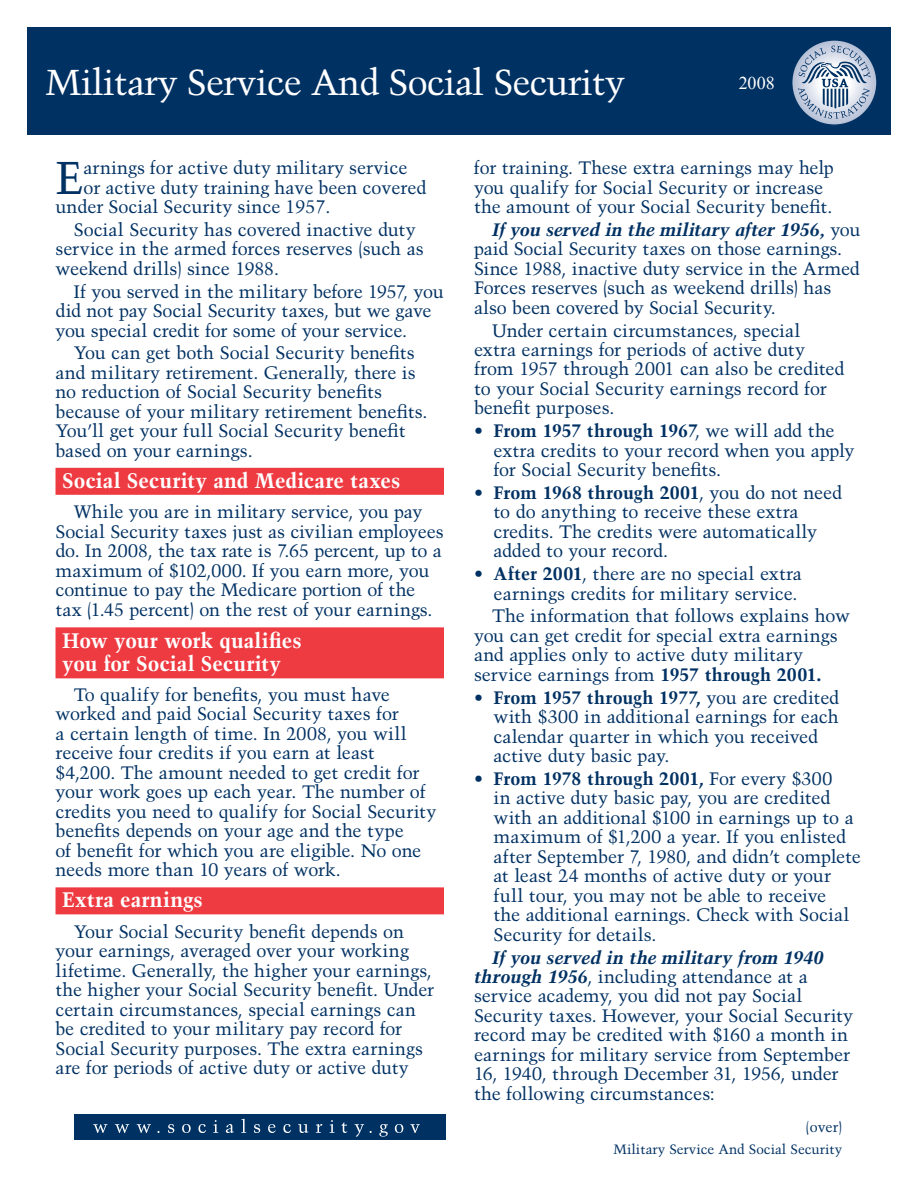
<style>
.page{position:relative;width:918px;height:1188px;background:#fff}
.page>*{position:absolute;margin:0;border:0;box-sizing:border-box;transform-origin:0 0}
.Intro_Paragraph{font:45.9px "Trump Mediaeval";color:#003163}
.t1{font:36px "Trump Mediaeval";letter-spacing:-.025em;color:#fff}
.Header1_1line{font:700 21px "Trump Mediaeval";letter-spacing:.005em;color:#fff}
.Header1_2lines{font:700 21px/22.5px "Trump Mediaeval";letter-spacing:-.005em;color:#fff}
.paragraph_format{font:18px/19.5px "Trump Mediaeval";letter-spacing:-.005em;color:#003163}
._1st_bullet{font:18px/19.5px "Trump Mediaeval";letter-spacing:-.005em;color:#003163}
.Intro_Paragraph-2{font:18px "Trump Mediaeval";color:#003163}
.t2{font:18px "Times New Roman";color:#fff}
.t3{font:14.25px "Trump Mediaeval";color:#003163}
.t4{font:13.5px "Trump Mediaeval";color:#003163}
.s1{font-weight:700;font-style:italic}
.s2{font-weight:700}
</style>
<div class="page">
<div style="left:27px;top:27px;width:864px;height:108px;background:#003163"></div>
<div style="left:56px;top:468px;width:388px;height:27px;background:#ee3a41"></div>
<div style="left:56px;top:627px;width:388px;height:51px;background:#ee3a41"></div>
<div style="left:56px;top:887px;width:388px;height:27px;background:#ee3a41"></div>
<svg style="left:792px;top:40px;width:85px;height:85px"></svg>
<svg style="left:798px;top:46px;width:73px;height:73px;background:#9eafc5"></svg>
<div style="left:74px;top:1115px;width:372px;height:25px;background:#003163"></div>
<svg style="left:93px;top:1119px;width:327px;height:18px"></svg>
<p class="t1" style="left:46px;top:60px;width:581px">Military Service And Social Security</p>
<p class="t2" style="left:739px;top:71px;width:37px">2008</p>
<p class="Intro_Paragraph" style="left:56px;top:150px;width:30px">E</p>
<p class="Intro_Paragraph-2" style="left:84px;top:157px;width:325px">arnings for active duty military service</p>
<p class="Intro_Paragraph-2" style="left:84px;top:176px;width:345px">or active duty training have been covered</p>
<p class="Intro_Paragraph-2" style="left:56px;top:196px;width:277px">under Social Security since 1957.</p>
<p class="paragraph_format" style="left:56px;top:220px;width:370px;text-indent:18px">Social Security has covered inactive duty service in the armed forces reserves (such as weekend drills) since 1988.</p>
<p class="paragraph_format" style="left:56px;top:281px;width:390px;text-indent:18px">If you served in the military before 1957, you did not pay Social Security taxes, but we gave you special credit for some of your service.</p>
<p class="paragraph_format" style="left:56px;top:343px;width:374px;text-indent:18px">You can get both Social Security benefits and military retirement. Generally, there is no reduction of Social Security benefits because of your military retirement benefits.<br>You’ll get your full Social Security benefit based on your earnings.</p>
<p class="Header1_1line" style="left:62px;top:467px;width:340px">Social Security and Medicare taxes</p>
<p class="paragraph_format" style="left:56px;top:502px;width:390px;text-indent:18px">While you are in military service, you pay Social Security taxes just as civilian employees do. In 2008, the tax rate is 7.65 percent, up to a maximum of $102,000. If you earn more, you continue to pay the Medicare portion of the tax (1.45 percent) on the rest of your earnings.</p>
<p class="Header1_2lines" style="left:62px;top:629px;width:241px">How your work qualifies you for Social Security</p>
<p class="paragraph_format" style="left:56px;top:685px;width:383px;text-indent:18px">To qualify for benefits, you must have worked and paid Social Security taxes for<br>a certain length of time. In 2008, you will receive four credits if you earn at least $4,200. The amount needed to get credit for your work goes up each year. The number of credits you need to qualify for Social Security benefits depends on your age and the type<br>of benefit for which you are eligible. No one needs more than 10 years of work.</p>
<p class="Header1_1line" style="left:62px;top:887px;width:142px">Extra earnings</p>
<p class="paragraph_format" style="left:56px;top:921px;width:380px;text-indent:18px">Your Social Security benefit depends on your earnings, averaged over your working lifetime. Generally, the higher your earnings, the higher your Social Security benefit. Under certain circumstances, special earnings can be credited to your military pay record for Social Security purposes. The extra earnings are for periods of active duty or active duty</p>
<p class="paragraph_format" style="left:474px;top:158px;width:361px">for training. These extra earnings may help you qualify for Social Security or increase the amount of your Social Security benefit.</p>
<p class="paragraph_format" style="left:474px;top:220px;width:388px;text-indent:18px"><span class="s1">If you served in the military after 1956,</span> you paid Social Security taxes on those earnings.<br>Since 1988, inactive duty service in the Armed Forces reserves (such as weekend drills) has also been covered by Social Security.</p>
<p class="paragraph_format" style="left:474px;top:320px;width:372px;text-indent:18px">Under certain circumstances, special extra earnings for periods of active duty from 1957 through 2001 can also be credited to your Social Security earnings record for benefit purposes.</p>
<p class="_1st_bullet" style="left:493px;top:421px;width:363px;text-indent:-19px"><span class="s2">• From 1957 through 1967</span>, we will add the extra credits to your record when you apply for Social Security benefits.</p>
<p class="_1st_bullet" style="left:493px;top:483px;width:350px;text-indent:-19px"><span class="s2">• From 1968 through 2001</span>, you do not need to do anything to receive these extra credits. The credits were automatically added to your record.</p>
<p class="_1st_bullet" style="left:474px;top:564px;width:329px;text-align:right"><span class="s2">• After 2001</span>, there are no special extra earnings credits for military service.</p>
<p class="paragraph_format" style="left:474px;top:606px;width:378px;text-indent:18px">The information that follows explains how you can get credit for special extra earnings and applies only to active duty military service earnings from <span class="s2">1957 through 2001.</span></p>
<p class="_1st_bullet" style="left:493px;top:687px;width:347px;text-indent:-19px"><span class="s2">• From 1957 through 1977,</span> you are credited with $300 in additional earnings for each calendar quarter in which you received active duty basic pay.</p>
<p class="_1st_bullet" style="left:493px;top:769px;width:369px;text-indent:-19px"><span class="s2">• From 1978 through 2001,</span> For every $300<br>in active duty basic pay, you are credited with an additional $100 in earnings up to a maximum of $1,200 a year. If you enlisted after September 7, 1980, and didn’t complete at least 24 months of active duty or your full tour, you may not be able to receive<br>the additional earnings. Check with Social Security for details.</p>
<p class="paragraph_format" style="left:474px;top:947px;width:381px;text-indent:18px"><span class="s1">If you served in the military from 1940 through 1956</span>, including attendance at a service academy, you did not pay Social Security taxes. However, your Social Security record may be credited with $160 a month in earnings for military service from September 16, 1940, through December 31, 1956, under the following circumstances:</p>
<p class="t3" style="left:806px;top:1118px;width:38px">(over)</p>
<p class="t4" style="left:614px;top:1141px;width:230px">Military Service And Social Security</p>
</div>
